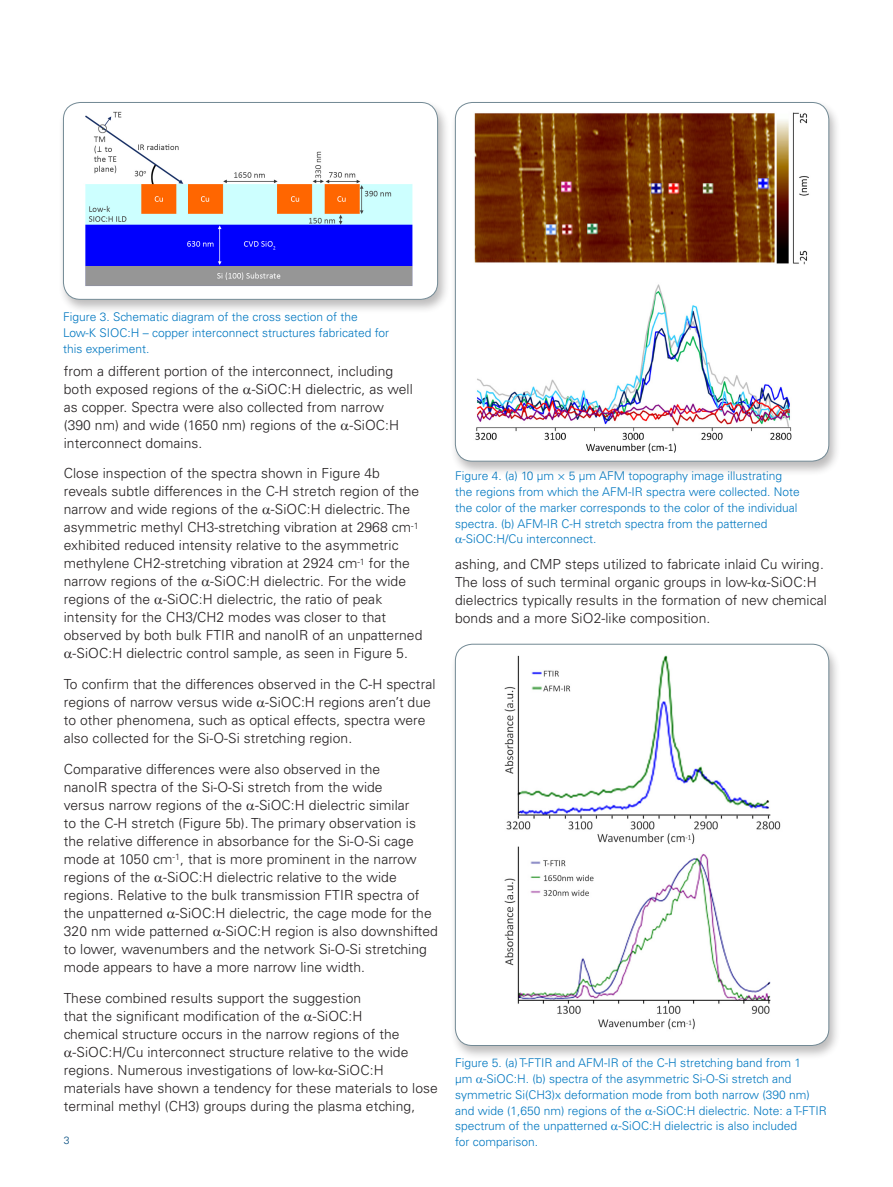
<style>
.page{position:relative;width:893px;height:1187px;background:#fff}
.page>*{position:absolute;margin:0;border:0;box-sizing:border-box;transform-origin:0 0}
.Body_Copy{font:300 13.8px/18px "Univers LT Std";letter-spacing:.005em;color:#231f20}
.captions{font:300 12px/15.8px "Univers LT Std";color:#0077c0}
.t1{font:300 10.5px "Univers LT Std";color:#004a7f}
</style>
<div class="page">
<div style="left:58px;top:100px;width:392px;height:214px;background:#231f20;opacity:.3"></div>
<div style="left:63px;top:102px;width:375px;height:197px;background:#fff;border-radius:17px"></div>
<img style="left:73px;top:111px;width:360px;height:188px">
<div style="left:63px;top:102px;width:375px;height:198px;border:1px solid #738a95;border-radius:17px"></div>
<div style="left:450px;top:100px;width:391px;height:376px;background:#231f20;opacity:.3"></div>
<div style="left:455px;top:102px;width:374px;height:359px;background:#fff;border-radius:17px"></div>
<img style="left:474px;top:112px;width:335px;height:341px">
<div style="left:455px;top:102px;width:374px;height:359px;border:1px solid #738a95;border-radius:17px"></div>
<div style="left:450px;top:641px;width:391px;height:419px;background:#231f20;opacity:.3"></div>
<div style="left:455px;top:644px;width:374px;height:401px;background:#fff;border-radius:17px"></div>
<img style="left:504px;top:655px;width:277px;height:375px">
<p class="captions" style="left:63px;top:309px;width:328px">Figure 3. Schematic diagram of the cross section of the<br>Low-K SIOC:H – copper interconnect structures fabricated for this experiment.</p>
<p class="Body_Copy" style="left:64px;top:361px;width:350px">from a different portion of the interconnect, including both exposed regions of the -SiOC:H dielectric, as well as copper. Spectra were also collected from narrow (390 nm) and wide (1650 nm) regions of the -SiOC:H interconnect domains.</p>
<p class="Body_Copy" style="left:64px;top:464px;width:318px">Close inspection of the spectra shown in Figure 4b</p>
<p class="Body_Copy" style="left:64px;top:482px;width:357px">reveals subtle differences in the C-H stretch region of the</p>
<p class="Body_Copy" style="left:64px;top:500px;width:348px">narrow and wide regions of the -SiOC:H dielectric. The</p>
<p class="Body_Copy" style="left:64px;top:518px;width:356px">asymmetric methyl CH3-stretching vibration at 2968 cm<sup>-1</sup></p>
<p class="Body_Copy" style="left:64px;top:536px;width:336px">exhibited reduced intensity relative to the asymmetric</p>
<p class="Body_Copy" style="left:64px;top:554px;width:348px">methylene CH2-stretching vibration at 2924 cm<sup>-1</sup> for the</p>
<p class="Body_Copy" style="left:64px;top:572px;width:344px">narrow regions of the -SiOC:H dielectric. For the wide</p>
<p class="Body_Copy" style="left:64px;top:590px;width:320px">regions of the -SiOC:H dielectric, the ratio of peak</p>
<p class="Body_Copy" style="left:64px;top:608px;width:324px">intensity for the CH3/CH2 modes was closer to that</p>
<p class="Body_Copy" style="left:64px;top:626px;width:360px">observed by both bulk FTIR and nanoIR of an unpatterned</p>
<p class="Body_Copy" style="left:73px;top:644px;width:337px">-SiOC:H dielectric control sample, as seen in Figure 5.</p>
<p class="Body_Copy" style="left:64px;top:675px;width:373px">To confirm that the differences observed in the C-H spectral regions of narrow versus wide -SiOC:H regions aren’t due to other phenomena, such as optical effects, spectra were also collected for the Si-O-Si stretching region.</p>
<p class="Body_Copy" style="left:64px;top:760px;width:376px">Comparative differences were also observed in the<br>nanoIR spectra of the Si-O-Si stretch from the wide<br>versus narrow regions of the -SiOC:H dielectric similar<br>to the C-H stretch (Figure 5b). The primary observation is the relative difference in absorbance for the Si-O-Si cage mode at 1050 cm<sup>-1</sup>, that is more prominent in the narrow regions of the -SiOC:H dielectric relative to the wide regions. Relative to the bulk transmission FTIR spectra of the unpatterned -SiOC:H dielectric, the cage mode for the 320 nm wide patterned -SiOC:H region is also downshifted to lower, wavenumbers and the network Si-O-Si stretching mode appears to have a more narrow line width.</p>
<p class="Body_Copy" style="left:64px;top:988px;width:299px">These combined results support the suggestion</p>
<p class="Body_Copy" style="left:64px;top:1006px;width:300px">that the significant modification of the -SiOC:H</p>
<p class="Body_Copy" style="left:64px;top:1024px;width:337px">chemical structure occurs in the narrow regions of the</p>
<p class="Body_Copy" style="left:73px;top:1042px;width:337px">-SiOC:H/Cu interconnect structure relative to the wide</p>
<p class="Body_Copy" style="left:64px;top:1060px;width:321px">regions. Numerous investigations of low-k -SiOC:H</p>
<p class="Body_Copy" style="left:64px;top:1078px;width:376px">materials have shown a tendency for these materials to lose</p>
<p class="Body_Copy" style="left:64px;top:1096px;width:353px">terminal methyl (CH3) groups during the plasma etching,</p>
<p class="captions" style="left:455px;top:468px;width:329px">Figure 4. (a) 10 μm × 5 μm AFM topography image illustrating</p>
<p class="captions" style="left:455px;top:484px;width:346px">the regions from which the AFM-IR spectra were collected. Note</p>
<p class="captions" style="left:455px;top:499px;width:344px">the color of the marker corresponds to the color of the individual</p>
<p class="captions" style="left:455px;top:515px;width:314px">spectra. (b) AFM-IR C-H stretch spectra from the patterned</p>
<p class="captions" style="left:463px;top:531px;width:136px">-SiOC:H/Cu interconnect.</p>
<p class="Body_Copy" style="left:455px;top:555px;width:373px">ashing, and CMP steps utilized to fabricate inlaid Cu wiring.<br>The loss of such terminal organic groups in low-k -SiOC:H dielectrics typically results in the formation of new chemical bonds and a more SiO2-like composition.</p>
<p class="captions" style="left:455px;top:1055px;width:373px">Figure 5. (a) T-FTIR and AFM-IR of the C-H stretching band from 1<br>μm -SiOC:H. (b) spectra of the asymmetric Si-O-Si stretch and symmetric Si(CH3)x deformation mode from both narrow (390 nm) and wide (1,650 nm) regions of the -SiOC:H dielectric. Note: a T-FTIR spectrum of the unpatterned -SiOC:H dielectric is also included</p>
<p class="t1" style="left:64px;top:1133px;width:7px">3</p>
<p class="captions" style="left:455px;top:1133px;width:85px">for comparison.</p>
</div>
